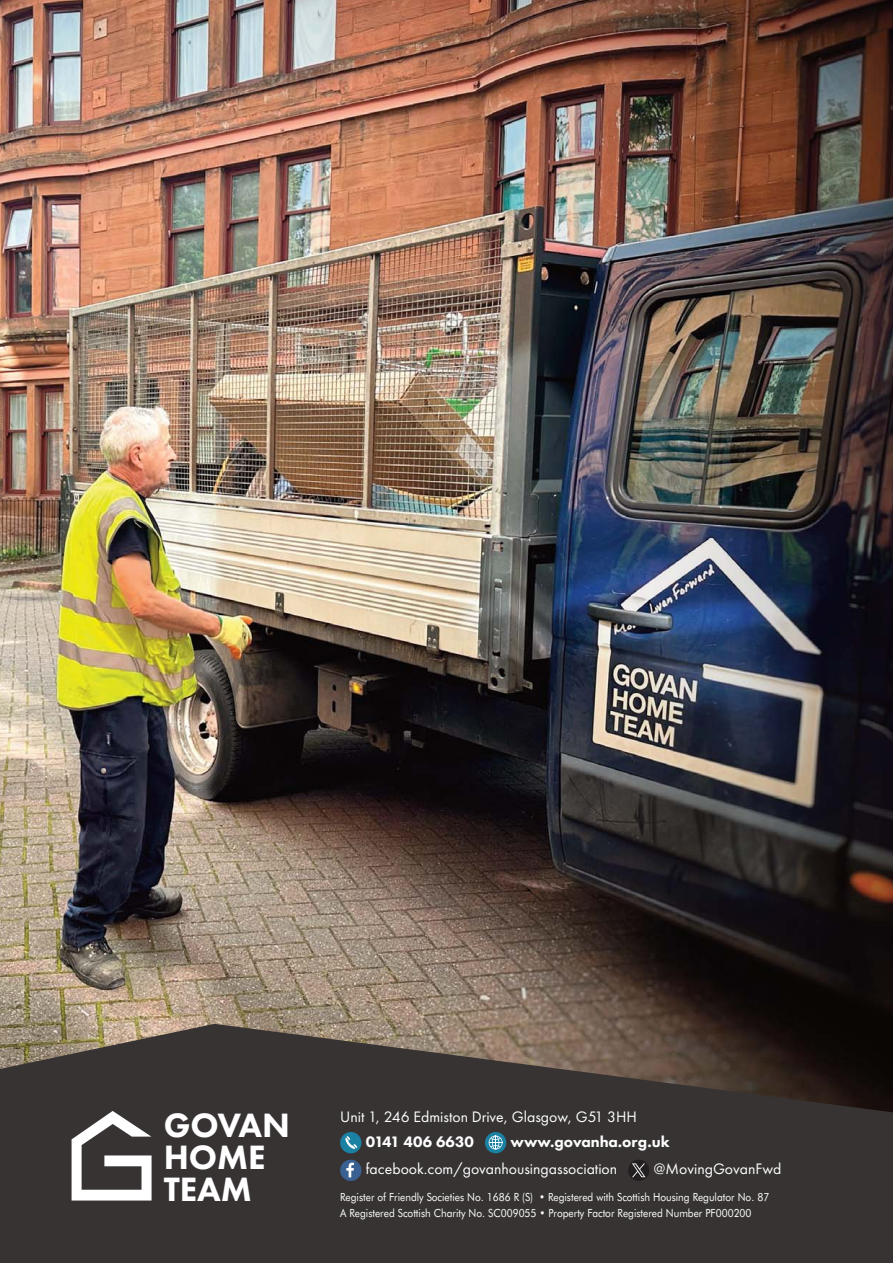
<style>
.page{position:relative;width:893px;height:1263px;background:#fff}
.page>*{position:absolute;margin:0;border:0;box-sizing:border-box;transform-origin:0 0}
.t1{font:800 34.95px/32px "Futura PT";letter-spacing:-.005em;color:#fff}
.t2{font:15.75px "Futura PT";color:#fff}
.t3{font:800 15.75px "Futura PT";color:#fff}
.t4{font:11.25px/16.5px "Futura BT";color:#fff;scale:.9 1}
</style>
<div class="page">
<img style="left:0;top:0;width:893px;height:1024px">
<svg style="left:0;top:1024px;width:893px;height:239px;background:#3d3735"></svg>
<div style="left:485px;top:1132px;width:21px;height:21px;background:#1a81a2;border-radius:50%"></div>
<svg style="left:489px;top:1135px;width:13px;height:14px"></svg>
<div style="left:628px;top:1160px;width:21px;height:21px;background:#231f20;border-radius:50%"></div>
<svg style="left:632px;top:1163px;width:13px;height:14px"></svg>
<div style="left:340px;top:1160px;width:21px;height:21px;background:#3a5f91;border-radius:50%"></div>
<svg style="left:346px;top:1163px;width:8px;height:14px"></svg>
<div style="left:340px;top:1132px;width:21px;height:21px;background:#1a81a2;border-radius:50%"></div>
<svg style="left:345px;top:1136px;width:12px;height:13px"></svg>
<svg style="left:72px;top:1111px;width:80px;height:89px"></svg>
<h1 class="t1" style="left:164px;top:1113px;width:128px">GOVAN<br>HOME<br>TEAM</h1>
<h2 class="t2" style="left:340px;top:1109px;width:298px">Unit 1, 246 Edmiston Drive, Glasgow, G51 3HH</h2>
<h2 class="t3" style="left:366px;top:1137px;width:110px">0141 406 6630</h2>
<h2 class="t3" style="left:511px;top:1137px;width:161px">www.govanha.org.uk</h2>
<h2 class="t2" style="left:366px;top:1161px;width:253px">facebook.com/govanhousingassociation</h2>
<h2 class="t2" style="left:654px;top:1161px;width:129px">@MovingGovanFwd</h2>
<p class="t4" style="left:340px;top:1189px;width:478px">Register of Friendly Societies No. 1686 R (S) • Registered with Scottish Housing Regulator No. 87<br>A Registered Scottish Charity No. SC009055 • Property Factor Registered Number PF000200</p>
</div>
